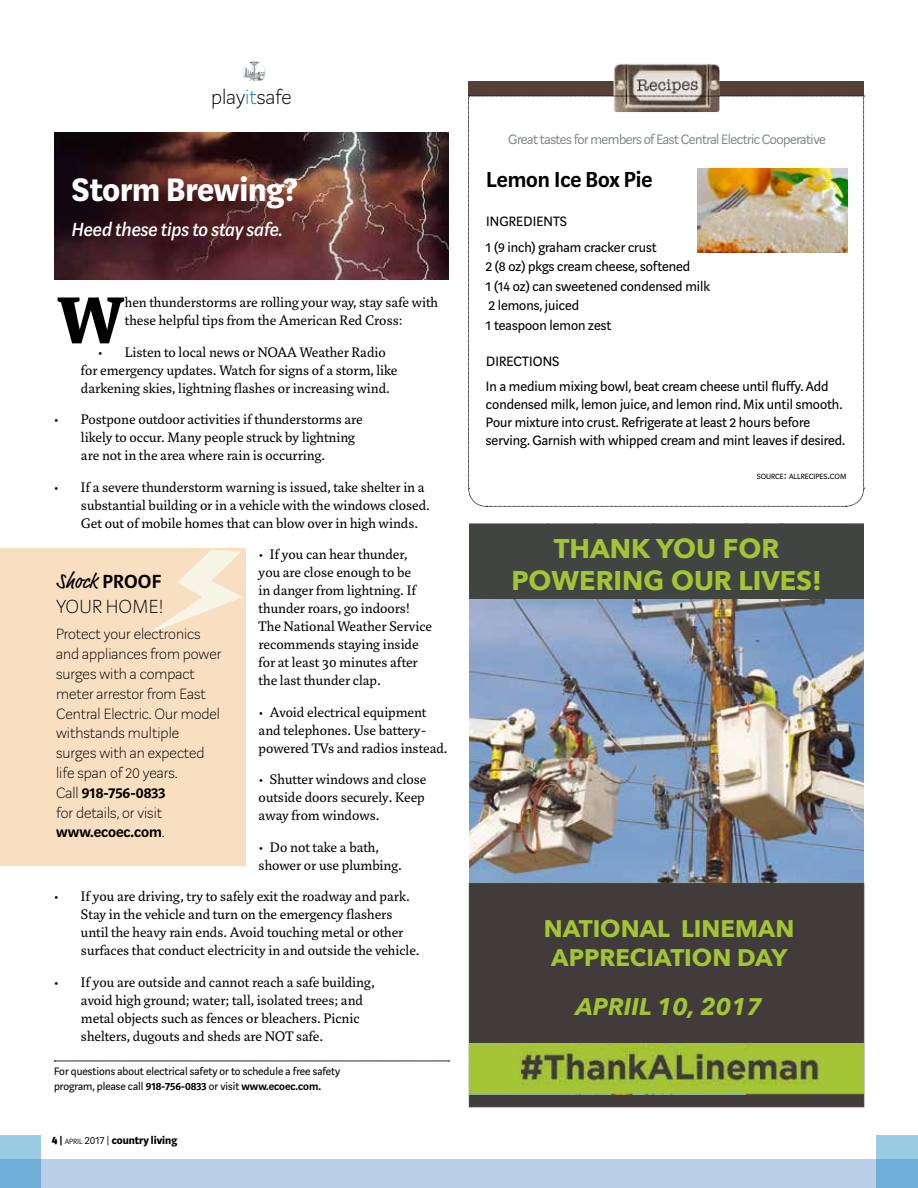
<style>
.page{position:relative;width:918px;height:1188px;background:#fff}
.page>*{position:absolute;margin:0;border:0;box-sizing:border-box;transform-origin:0 0}
.t1{font:900 71.7px "Marat Pro";color:#000}
.t2{font:700 36px "Marat Sans";color:#fff}
.t3{font:700 27px "Avenir Next";color:#a3c534}
.t4{font:700 24px/28.8px "Avenir Next";color:#a3c534;text-align:center}
.t5{font:600 24px "Marat Sans";color:#000}
.t6{font:italic 700 24px "Avenir Next";color:#a3c534}
.t7{font:100 22.5px "Marat Sans";color:#000}
.t8{font:italic 500 21px "Marat Sans";color:#fff}
.t9{font:21px "Market OT";color:#000}
.t10{font:21px "Marat Sans Thin Small Caps";letter-spacing:.01em;color:#000}
.t11{font:100 16.5px/19.8px "Marat Sans";color:#000}
.t12{font:15px/18px "Marat Pro";color:#000}
.t13{font:15px/19.5px "Marat Sans";color:#000}
.t14{font:300 15px "Marat Sans";letter-spacing:-.03em;color:#798080}
.t15{font:12px/14.4px "Marat Sans";color:#000}
.t16{font:700 12px "Marat Sans";color:#000}
.t17{font:8.4px "Marat Sans";color:#000}
.s1{color:#0081bf}
.s2{font-size:12px}
.s3{font-weight:600}
.s4{font-family:"Marat Sans";font-weight:600}
.s5{font-weight:900}
.s6{font-weight:300;font-size:8.4px}
.s7{font-weight:300}
</style>
<div class="page">
<img style="left:54px;top:133px;width:395px;height:147px">
<div style="left:468px;top:81px;width:396px;height:15px;background:#554038"></div>
<div style="left:0;top:1160px;width:918px;height:28px;background:#b9cee7"></div>
<svg style="left:0;top:1135px;width:41px;height:53px;fill:#6fafd7"></svg>
<svg style="left:877px;top:1135px;width:41px;height:53px;fill:#6fafd7"></svg>
<img style="left:614px;top:64px;width:106px;height:32px">
<svg style="left:468px;top:96px;width:397px;height:411px"></svg>
<img style="left:243px;top:61px;width:23px;height:20px">
<img style="left:698px;top:168px;width:150px;height:84px">
<svg style="left:54px;top:1061px;width:396px;height:1px"></svg>
<img style="left:469px;top:598px;width:395px;height:285px">
<div style="left:469px;top:883px;width:395px;height:224px;background:#413c3b;border:1px solid #413c3b"></div>
<img style="left:469px;top:1043px;width:395px;height:51px">
<div style="left:469px;top:524px;width:395px;height:74px;background:#404542"></div>
<div style="left:0;top:549px;width:245px;height:317px;background:#f9dfc1"></div>
<svg style="left:148px;top:550px;width:94px;height:84px"></svg>
<h3 class="t7" style="left:211px;top:85px;width:82px">play<span class="s1">it</span>safe</h3>
<p class="t14" style="left:508px;top:131px;width:319px">Great tastes for members of East Central Electric Cooperative</p>
<h3 class="t5" style="left:486px;top:167px;width:168px">Lemon Ice Box Pie</h3>
<p class="t13" style="left:486px;top:208px;width:172px;line-height:26.2px">INGREDIENTS<br>1 (9 inch) graham cracker crust</p>
<p class="t13" style="left:486px;top:257px;width:226px">2 (8 oz) pkgs cream cheese, softened<br>1 (14 oz) can sweetened condensed milk<br>2 lemons, juiced<br>1 teaspoon lemon zest</p>
<p class="t13" style="left:486px;top:349px;width:344px;line-height:24.8px">DIRECTIONS<br>In a medium mixing bowl, beat cream cheese until fluffy. Add</p>
<p class="t13" style="left:486px;top:395px;width:361px;line-height:18px">condensed milk, lemon juice, and lemon rind. Mix until smooth.<br>Pour mixture into crust. Refrigerate at least 2 hours before serving. Garnish with whipped cream and mint leaves if desired.</p>
<p class="t17" style="left:757px;top:472px;width:91px">SOURCE<span class="s2">:</span> ALLRECIPES<span class="s2">.</span>COM</p>
<h2 class="t2" style="left:72px;top:170px;width:227px">Storm Brewing?</h2>
<h3 class="t8" style="left:72px;top:218px;width:212px">Heed these tips to stay safe.</h3>
<h1 class="t1" style="left:58px;top:277px;width:68px">W</h1>
<p class="t12" style="left:125px;top:293px;width:315px">hen thunderstorms are rolling your way, stay safe with these helpful tips from the American Red Cross:</p>
<p class="t12" style="left:81px;top:343px;width:318px;text-align:center">• Listen to local news or NOAA Weather Radio<br>for emergency updates. Watch for signs of a storm, like darkening skies, lightning flashes or increasing wind.</p>
<p class="t12" style="left:81px;top:410px;width:283px;text-indent:-27px">• Postpone outdoor activities if thunderstorms are likely to occur. Many people struck by lightning are not in the area where rain is occurring.</p>
<p class="t12" style="left:81px;top:478px;width:351px;text-indent:-27px">• If a severe thunderstorm warning is issued, take shelter in a substantial building or in a vehicle with the windows closed.<br>Get out of mobile homes that can blow over in high winds.</p>
<p class="t12" style="left:259px;top:545px;width:175px">• If you can hear thunder, you are close enough to be<br>in danger from lightning. If thunder roars, go indoors!<br>The National Weather Service recommends staying inside for at least 30 minutes after the last thunder clap.</p>
<p class="t12" style="left:259px;top:703px;width:191px">• Avoid electrical equipment and telephones. Use battery&shy;powered TVs and radios instead.</p>
<p class="t12" style="left:259px;top:770px;width:169px;text-align:justify">• Shutter windows and close outside doors securely. Keep away from windows.</p>
<p class="t12" style="left:259px;top:838px;width:145px">• Do not take a bath, shower or use plumbing.</p>
<p class="t12" style="left:81px;top:887px;width:340px;text-indent:-27px">• If you are driving, try to safely exit the roadway and park.<br>Stay in the vehicle and turn on the emergency flashers until the heavy rain ends. Avoid touching metal or other surfaces that conduct electricity in and outside the vehicle.</p>
<p class="t12" style="left:81px;top:973px;width:295px;text-indent:-27px">• If you are outside and cannot reach a safe building, avoid high ground; water; tall, isolated trees; and metal objects such as fences or bleachers. Picnic shelters, dugouts and sheds are NOT safe.</p>
<p class="t15" style="left:54px;top:1064px;width:288px">For questions about electrical safety or to schedule a free safety program, please call <span class="s3">918-756-0833</span> or visit <span class="s3">www.ecoec.com.</span></p>
<h3 class="t3" style="left:554px;top:525px;width:227px">THANK YOU FOR</h3>
<h3 class="t9" style="left:56px;top:568px;width:107px">Shock <span class="s4">PROOF</span></h3>
<h3 class="t3" style="left:511px;top:557px;width:312px">POWERING OUR LIVES!</h3>
<h3 class="t10" style="left:56px;top:596px;width:109px">YOUR HOME!</h3>
<p class="t11" style="left:56px;top:625px;width:167px">Protect your electronics and appliances from power surges with a compact meter arrestor from East<br>Central Electric. Our model withstands multiple surges with an expected life span of 20 years.<br>Call <span class="s3">918-756-0833<br></span>for details, or visit <span class="s3">www.ecoec.com</span>.</p>
<h3 class="t4" style="left:544px;top:914px;width:252px">NATIONAL LINEMAN<br>APPRECIATION DAY</h3>
<h3 class="t6" style="left:576px;top:986px;width:188px">APRIIL 10, 2017</h3>
<p class="t16" style="left:52px;top:1134px;width:127px"><span class="s5">4 |</span> <span class="s6">april</span> <span class="s7">2017 |</span> country living</p>
</div>
